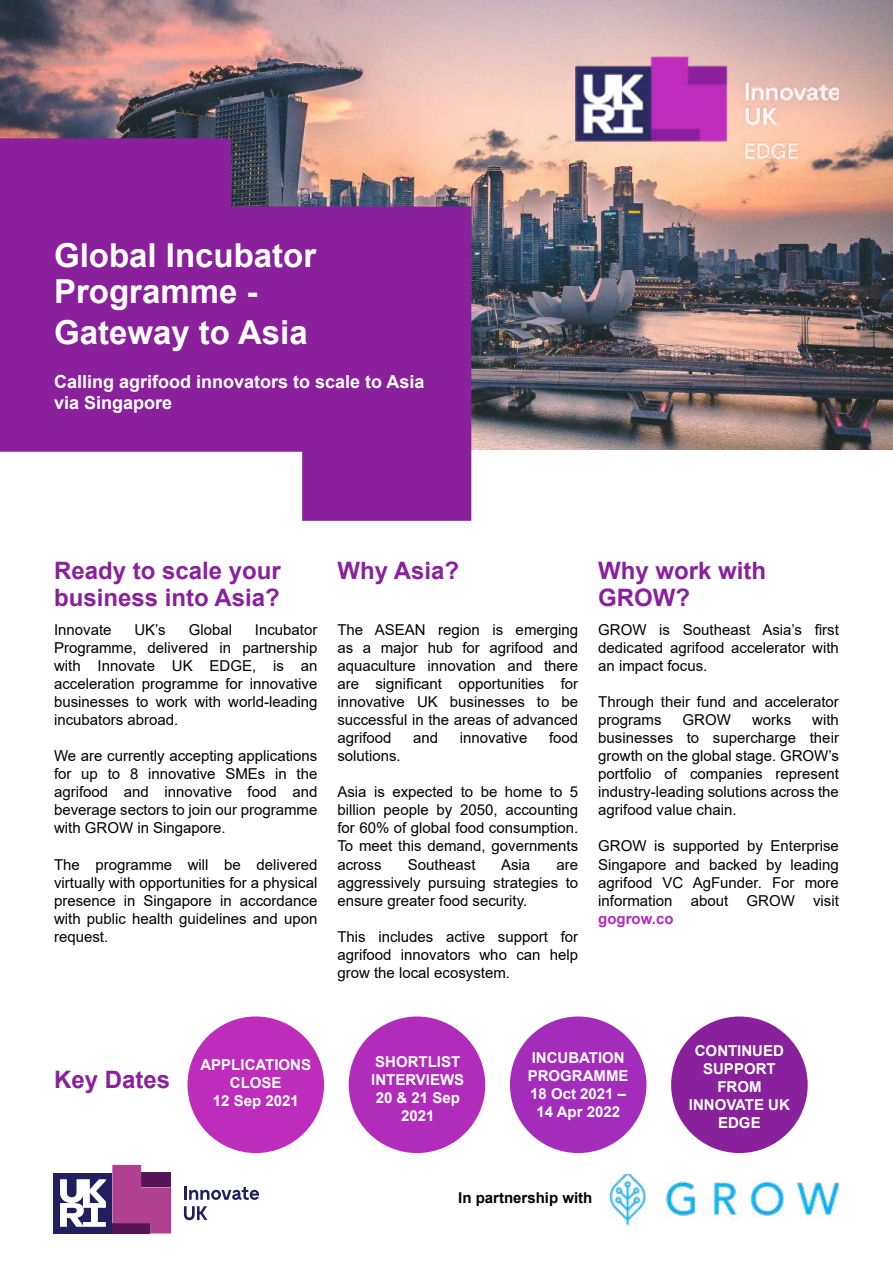
<style>
.page{position:relative;width:893px;height:1263px;background:#fff}
.page>*{position:absolute;margin:0;border:0;box-sizing:border-box;transform-origin:0 0}
.t1{font:700 33px/36px "Arial";color:#fff}
.t2{font:700 24px/27px "Arial";color:#8a219c}
.t3{font:700 18px/21.6px "Arial";color:#fff}
.t4{font:15px/18px "Arial";color:#000;text-align:justify}
.t5{font:700 15px/18px "Arial";color:#fff;text-align:center}
.t6{font:700 15px "Arial";color:#000}
.t7{font:700 15px "Arial";color:#b12cbb}
</style>
<div class="page">
<img style="left:609px;top:1174px;width:230px;height:52px">
<hr style="left:184px;top:1186px;width:3px;height:14px;background:#211f5e">
<svg style="left:189px;top:1187px;width:70px;height:13px"></svg>
<svg style="left:184px;top:1206px;width:23px;height:14px"></svg>
<div style="left:54px;top:1172px;width:58px;height:61px;background:#211f5e"></div>
<svg style="left:60px;top:1179px;width:46px;height:48px"></svg>
<svg style="left:112px;top:1165px;width:59px;height:68px;background:#a2428c"></svg>
<img style="left:0;top:0;width:893px;height:450px">
<svg style="left:0;top:138px;width:471px;height:383px;background:#9943a4"></svg>
<img style="left:575px;top:43px;width:264px;height:138px">
<div style="left:188px;top:1016px;width:136px;height:137px;background:#be2cbb;border-radius:50%"></div>
<div style="left:349px;top:1016px;width:136px;height:137px;background:#b12cbb;border-radius:50%"></div>
<div style="left:510px;top:1016px;width:136px;height:137px;background:#a32cbb;border-radius:50%"></div>
<div style="left:671px;top:1016px;width:137px;height:137px;background:#8a219c;border-radius:50%"></div>
<h1 class="t1" style="left:54px;top:238px;width:264px">Global Incubator<br>Programme -</h1>
<h1 class="t1" style="left:54px;top:315px;width:255px">Gateway to Asia</h1>
<p class="t3" style="left:54px;top:371px;width:372px">Calling agrifood innovators to scale to Asia via Singapore</p>
<h2 class="t2" style="left:54px;top:557px;width:228px">Ready to scale your business into Asia?</h2>
<p class="t4" style="left:54px;top:621px;width:59px">Innovate</p>
<p class="t4" style="left:134px;top:621px;width:33px">UK’s</p>
<p class="t4" style="left:189px;top:621px;width:45px">Global</p>
<p class="t4" style="left:54px;top:621px;width:265px;text-indent:201px">Incubator Programme, delivered in partnership with Innovate UK EDGE, is an acceleration programme for innovative businesses to work with world-leading incubators abroad.</p>
<p class="t4" style="left:54px;top:747px;width:265px">We are currently accepting applications for up to 8 innovative SMEs in the agrifood and innovative food and beverage sectors to join our programme with GROW in Singapore.</p>
<p class="t4" style="left:54px;top:855px;width:265px">The programme will be delivered virtually with opportunities for a physical presence in Singapore in accordance with public health guidelines and upon request.</p>
<h2 class="t2" style="left:337px;top:557px;width:123px">Why Asia?</h2>
<p class="t4" style="left:337px;top:621px;width:242px">The ASEAN region is emerging as a major hub for agrifood and aquaculture innovation and there are significant opportunities for innovative UK businesses to be successful in the areas of advanced agrifood</p>
<p class="t4" style="left:413px;top:729px;width:27px">and</p>
<p class="t4" style="left:460px;top:729px;width:69px">innovative</p>
<p class="t4" style="left:549px;top:729px;width:31px">food</p>
<p class="t4" style="left:337px;top:747px;width:65px">solutions.</p>
<p class="t4" style="left:337px;top:783px;width:242px">Asia is expected to be home to 5 billion people by 2050, accounting for 60% of global food consumption.<br>To meet this demand, governments across</p>
<p class="t4" style="left:408px;top:855px;width:69px">Southeast</p>
<p class="t4" style="left:501px;top:855px;width:31px">Asia</p>
<p class="t4" style="left:337px;top:855px;width:242px;text-indent:219px">are aggressively pursuing strategies to ensure greater food security.</p>
<p class="t4" style="left:337px;top:927px;width:242px">This includes active support for agrifood innovators who can help grow the local ecosystem.</p>
<h2 class="t2" style="left:598px;top:557px;width:170px">Why work with<br>GROW?</h2>
<p class="t4" style="left:598px;top:621px;width:242px">GROW is Southeast Asia’s first dedicated agrifood accelerator with an impact focus.</p>
<p class="t4" style="left:598px;top:693px;width:242px">Through their fund and accelerator programs</p>
<p class="t4" style="left:683px;top:711px;width:50px">GROW</p>
<p class="t4" style="left:752px;top:711px;width:41px">works</p>
<p class="t4" style="left:598px;top:711px;width:242px;text-indent:214px">with businesses to supercharge their growth on the global stage. GROW’s portfolio of companies represent industry-leading solutions across the agrifood value chain.</p>
<p class="t4" style="left:598px;top:837px;width:242px">GROW is supported by Enterprise Singapore and backed by leading agrifood VC AgFunder. For more information about GROW visit</p>
<p class="t7" style="left:598px;top:908px;width:77px">gogrow.co</p>
<h2 class="t2" style="left:54px;top:1066px;width:118px">Key Dates</h2>
<p class="t5" style="left:200px;top:1056px;width:112px">APPLICATIONS<br>CLOSE<br>12 Sep 2021</p>
<p class="t5" style="left:371px;top:1053px;width:95px">SHORTLIST<br>INTERVIEWS<br>20 &amp; 21 Sep<br>2021</p>
<p class="t5" style="left:528px;top:1048px;width:102px">INCUBATION<br>PROGRAMME<br>18 Oct 2021 –<br>14 Apr 2022</p>
<p class="t5" style="left:689px;top:1042px;width:103px">CONTINUED<br>SUPPORT<br>FROM<br>INNOVATE UK<br>EDGE</p>
<p class="t6" style="left:458px;top:1187px;width:136px">In partnership with</p>
</div>
